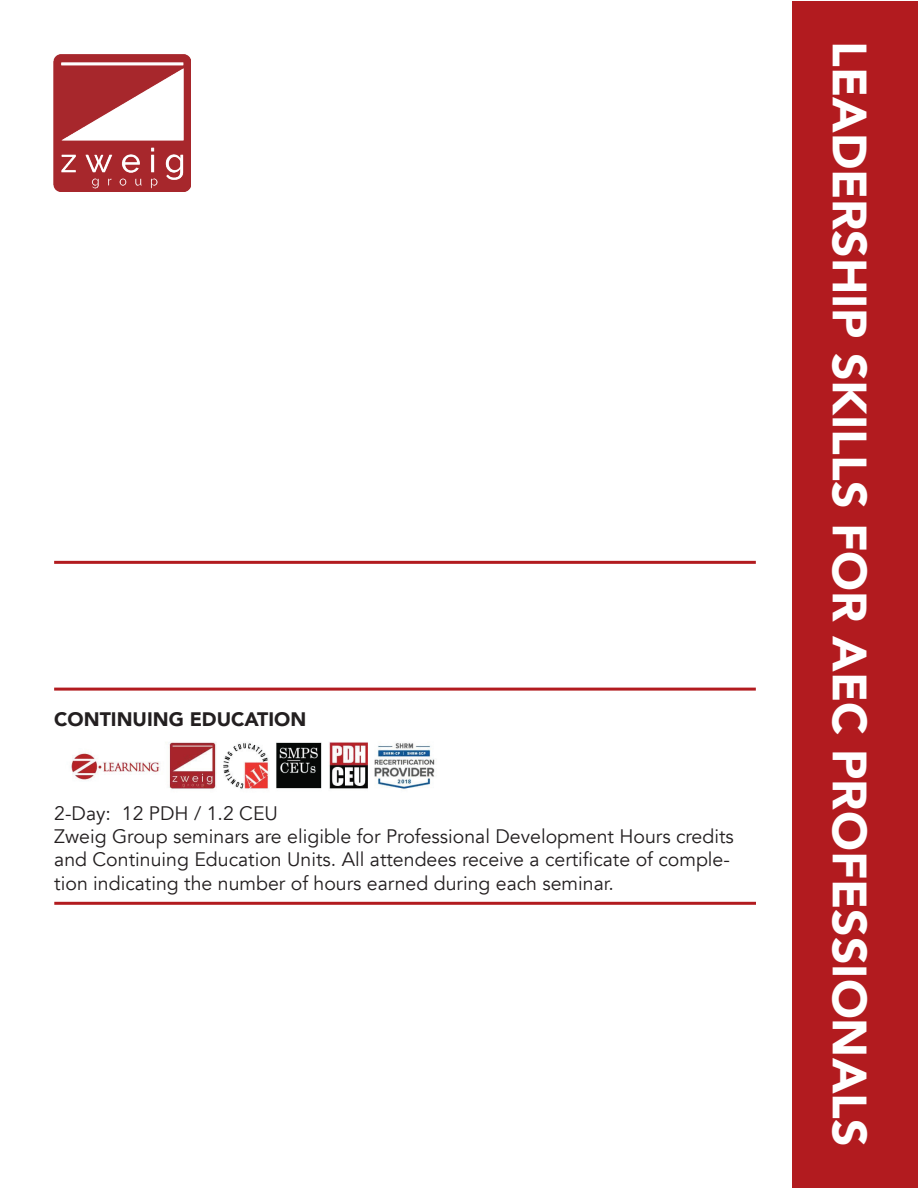
<style>
.page{position:relative;width:918px;height:1188px;background:#fff}
.page>*{position:absolute;margin:0;border:0;box-sizing:border-box;transform-origin:0 0}
.t1{font:900 48px "Avenir";color:#fff}
.t2{font:19.5px/23.4px "Avenir";color:#231f20}
.t3{font:900 19.5px "Avenir";color:#231f20}
</style>
<div class="page">
<div style="left:793px;top:1px;width:125px;height:1186px;background:#b21b1f"></div>
<hr style="left:54px;top:561px;width:702px;height:3px;background:#b21b1f">
<hr style="left:54px;top:688px;width:702px;height:3px;background:#b21b1f">
<hr style="left:54px;top:902px;width:702px;height:3px;background:#b21b1f">
<img style="left:53px;top:54px;width:138px;height:138px">
<img style="left:71px;top:742px;width:364px;height:48px">
<p class="t3" style="left:54px;top:703px;width:254px">CONTINUING EDUCATION</p>
<p class="t2" style="left:54px;top:802px;width:681px">2-Day: 12 PDH / 1.2 CEU<br>Zweig Group seminars are eligible for Professional Development Hours credits and Continuing Education Units. All attendees receive a certificate of comple&shy;tion indicating the number of hours earned during each seminar.</p>
<h1 class="t1" style="left:891px;top:41px;width:1107px;rotate:90deg">LEADERSHIP SKILLS FOR AEC PROFESSIONALS</h1>
</div>
